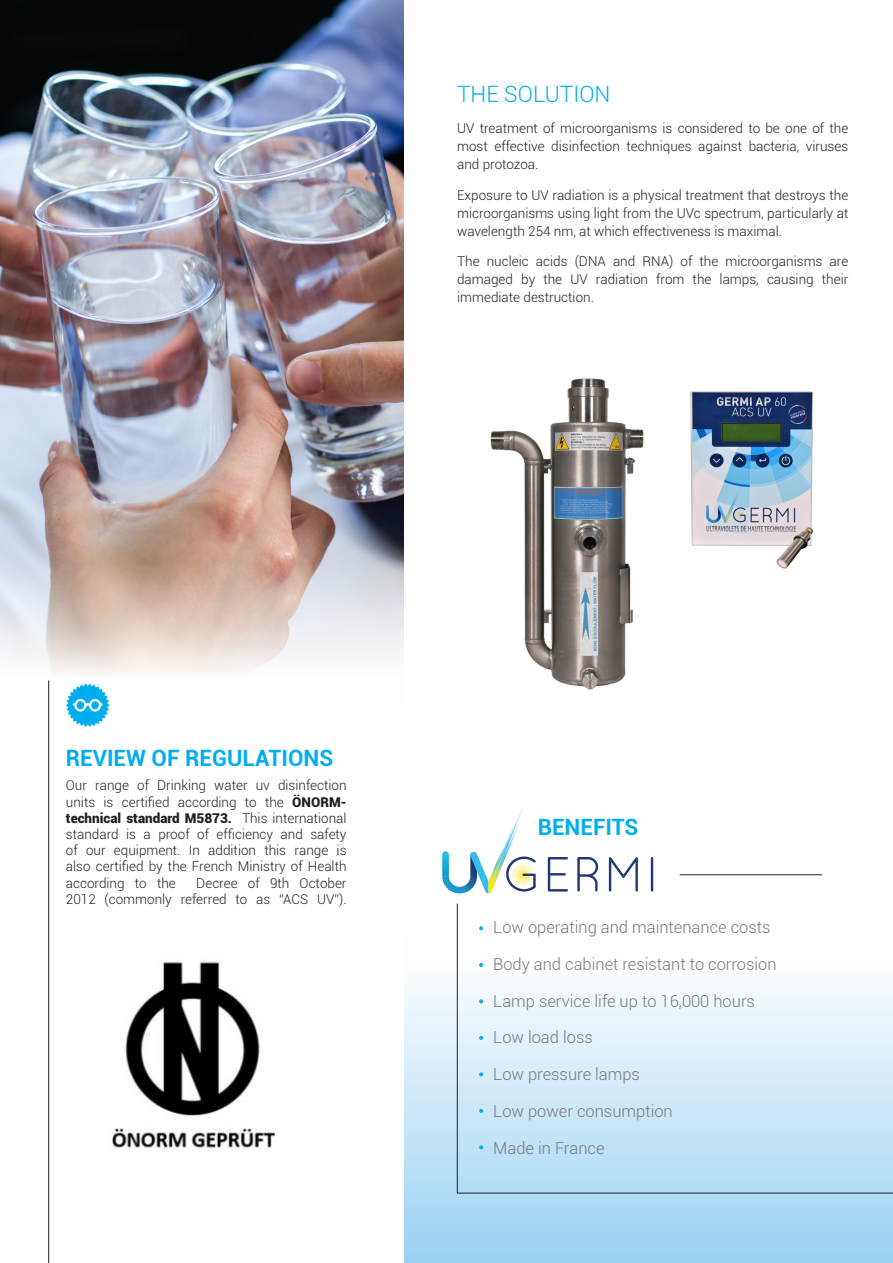
<style>
.page{position:relative;width:893px;height:1263px;background:#fff}
.page>*{position:absolute;margin:0;border:0;box-sizing:border-box;transform-origin:0 0}
.t1{font:700 22.5px "Roboto";color:#00aeef}
.t2{font:300 22.5px "Roboto";color:#00aeef}
.t3{font:300 16.5px "Roboto";color:#76787b}
.t4{font:300 13.5px/16.2px "Roboto";color:#231f20;text-align:justify}
.s1{font-weight:900}
</style>
<div class="page">
<div style="left:0;top:932px;width:893px;height:331px;background:linear-gradient(to bottom,#fffffd,#99d1f2)"></div>
<div style="left:0;top:448px;width:404px;height:815px;background:#fff"></div>
<img style="left:0;top:0;width:404px;height:704px">
<svg style="left:548px;top:857px;width:20px;height:34px"></svg>
<svg style="left:609px;top:857px;width:29px;height:34px"></svg>
<hr style="left:651px;top:857px;width:2px;height:34px;background:#213773">
<svg style="left:442px;top:808px;width:94px;height:86px"></svg>
<svg style="left:577px;top:857px;width:21px;height:34px"></svg>
<hr style="left:680px;top:874px;width:142px;height:1px;background:#231f20">
<svg style="left:457px;top:903px;width:436px;height:290px"></svg>
<img style="left:490px;top:378px;width:154px;height:312px">
<img style="left:690px;top:391px;width:124px;height:178px">
<svg style="left:479px;top:999px;width:4px;height:4px"></svg>
<svg style="left:479px;top:1036px;width:4px;height:4px"></svg>
<svg style="left:479px;top:1072px;width:4px;height:4px"></svg>
<svg style="left:479px;top:1109px;width:4px;height:4px"></svg>
<svg style="left:479px;top:926px;width:4px;height:4px"></svg>
<svg style="left:479px;top:963px;width:4px;height:4px"></svg>
<svg style="left:479px;top:1145px;width:4px;height:4px"></svg>
<hr style="left:48px;top:680px;width:1px;height:583px;background:#231f20">
<svg style="left:66px;top:683px;width:44px;height:44px"></svg>
<img style="left:112px;top:961px;width:163px;height:189px">
<p class="t2" style="left:457px;top:78px;width:155px">THE SOLUTION</p>
<p class="t4" style="left:457px;top:119px;width:393px;line-height:18px">UV treatment of microorganisms is considered to be one of the most effective disinfection techniques against bacteria, viruses and protozoa.</p>
<p class="t4" style="left:457px;top:185px;width:393px;line-height:18px">Exposure to UV radiation is a physical treatment that destroys the microorganisms using light from the UVc spectrum, particularly at wavelength 254 nm, at which effectiveness is maximal.</p>
<p class="t4" style="left:457px;top:252px;width:393px;line-height:18px">The nucleic acids (DNA and RNA) of the microorganisms are damaged by the UV radiation from the lamps, causing their immediate destruction.</p>
<p class="t1" style="left:66px;top:742px;width:269px">REVIEW OF REGULATIONS</p>
<p class="t4" style="left:66px;top:777px;width:282px">Our range of Drinking water uv disinfection units is certified according to the <span class="s1">ÖNORM&shy;technical standard M5873.</span> This international standard is a proof of efficiency and safety of our equipment. In addition this range is also certified by the French Ministry of Health according to the</p>
<p class="t4" style="left:66px;top:874px;width:282px;text-align:right">Decree of 9th October<br>2012 (commonly referred to as “ACS UV”).</p>
<p class="t1" style="left:538px;top:811px;width:102px">BENEFITS</p>
<p class="t3" style="left:493px;top:916px;width:279px">Low operating and maintenance costs</p>
<p class="t3" style="left:493px;top:952px;width:285px">Body and cabinet resistant to corrosion</p>
<p class="t3" style="left:493px;top:989px;width:263px">Lamp service life up to 16,000 hours</p>
<p class="t3" style="left:493px;top:1026px;width:101px">Low load loss</p>
<p class="t3" style="left:493px;top:1063px;width:148px">Low pressure lamps</p>
<p class="t3" style="left:493px;top:1100px;width:181px">Low power consumption</p>
<p class="t3" style="left:493px;top:1136px;width:113px">Made in France</p>
</div>
